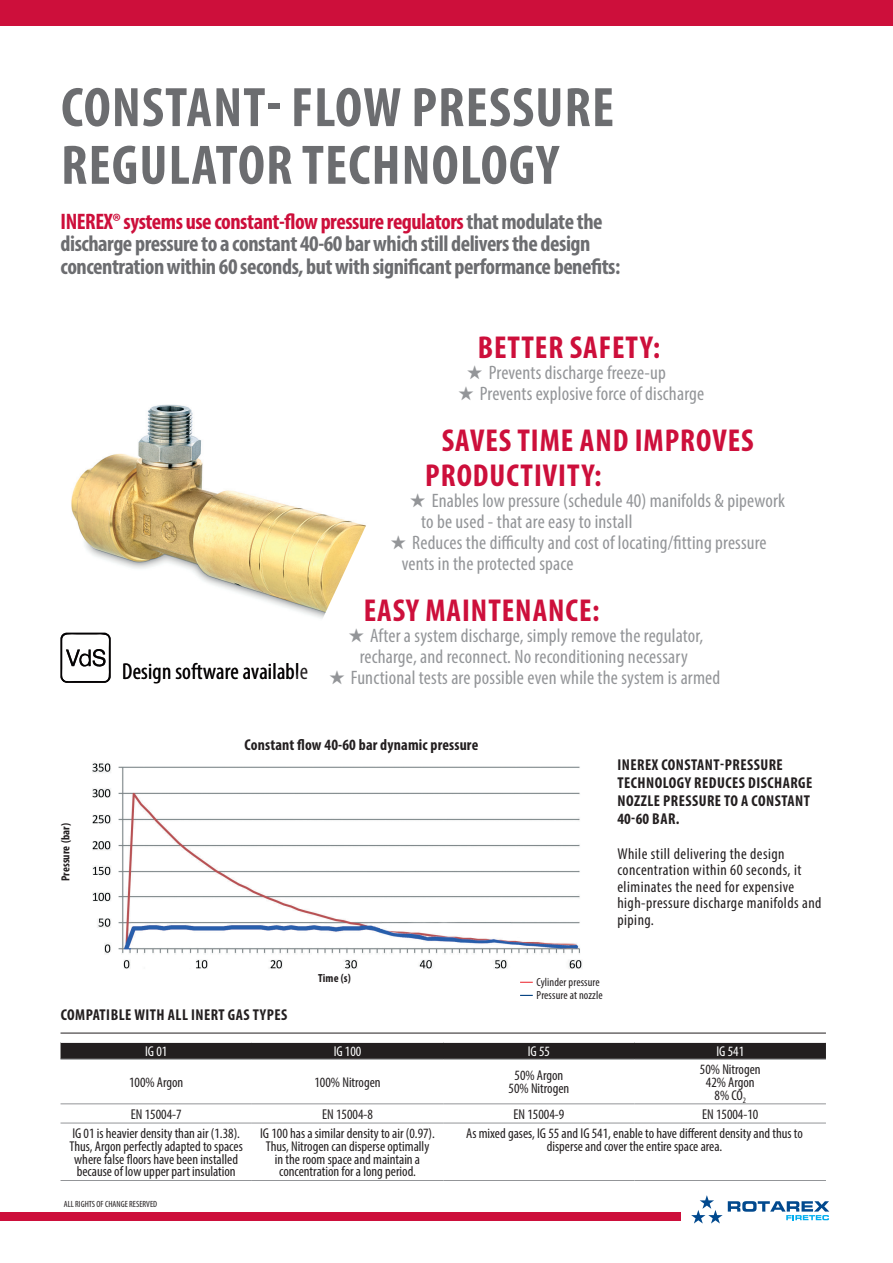
<style>
.page{position:relative;width:893px;height:1263px;background:#fff}
.page>*{position:absolute;margin:0;border:0;box-sizing:border-box;transform-origin:0 0}
.t1{font:700 condensed 56.1px/57.8px "Myriad Pro";letter-spacing:.02em;color:#6c6d70}
.t2{font:700 condensed 31.8px/34.7px "Myriad Pro";letter-spacing:.03em;color:#cd0f3b}
.t3{font:condensed 22.95px "Myriad Pro";letter-spacing:.01em;color:#231f20}
.t4{font:700 condensed 22.5px/22.5px "Myriad Pro";letter-spacing:-.02em;color:#6c6d70}
.t5{font:condensed 19.5px/21px "Myriad Pro";letter-spacing:.01em;color:#939598}
.t6{font:condensed 15.75px/16.5px "Myriad Pro";letter-spacing:.03em;color:#231f20}
.t7{font:700 condensed 15.75px/18px "Myriad Pro";letter-spacing:.03em;color:#231f20}
.t8{font:700 condensed 15.75px "Myriad Pro";letter-spacing:.01em;color:#231f20}
.t9{font:condensed 14.25px/12.8px "Myriad Pro";color:#231f20;text-align:center}
.t10{font:condensed 14.25px "Myriad Pro";color:#fff}
.t11{font:condensed 11.85px "Myriad Pro";letter-spacing:.01em;color:#231f20}
.t12{font:700 condensed 11.85px "Myriad Pro";letter-spacing:.01em;color:#231f20}
.t13{font:condensed 9px "Myriad Pro";color:#231f20}
.s1{color:#cd0f3b}
</style>
<div class="page">
<div style="left:0;top:1212px;width:680px;height:8px;background:#cd0f3b"></div>
<div style="left:0;top:0;width:893px;height:26px;background:#cd0f3b"></div>
<svg style="left:691px;top:1195px;width:138px;height:28px"></svg>
<img style="left:92px;top:763px;width:490px;height:206px">
<svg style="left:520px;top:995px;width:13px;height:1px"></svg>
<svg style="left:520px;top:982px;width:13px;height:1px"></svg>
<div style="left:61px;top:1043px;width:765px;height:16px;background:#231f20"></div>
<hr style="left:443px;top:1123px;width:192px;height:1px;background:#939598">
<hr style="left:635px;top:1123px;width:191px;height:1px;background:#939598">
<hr style="left:443px;top:1180px;width:192px;height:1px;background:#939598">
<hr style="left:635px;top:1180px;width:191px;height:1px;background:#939598">
<hr style="left:252px;top:1103px;width:191px;height:1px;background:#939598">
<hr style="left:635px;top:1103px;width:191px;height:1px;background:#939598">
<hr style="left:252px;top:1123px;width:191px;height:1px;background:#939598">
<hr style="left:252px;top:1180px;width:191px;height:1px;background:#939598">
<hr style="left:252px;top:1059px;width:191px;height:1px;background:#939598">
<hr style="left:635px;top:1059px;width:191px;height:1px;background:#939598">
<hr style="left:61px;top:1103px;width:191px;height:1px;background:#939598">
<hr style="left:443px;top:1103px;width:192px;height:1px;background:#939598">
<hr style="left:61px;top:1123px;width:191px;height:1px;background:#939598">
<hr style="left:61px;top:1180px;width:191px;height:1px;background:#939598">
<hr style="left:61px;top:1059px;width:191px;height:1px;background:#939598">
<hr style="left:443px;top:1059px;width:192px;height:1px;background:#939598">
<hr style="left:61px;top:1033px;width:765px;height:1px;background:#231f20">
<img style="left:60px;top:404px;width:306px;height:279px">
<h1 class="t1" style="left:61px;top:77px;width:554px">CONSTANT- FLOW PRESSURE<br>REGULATOR TECHNOLOGY</h1>
<h3 class="t4" style="left:61px;top:210px;width:561px"><span class="s1">INEREX® systems use constant-flow pressure regulators</span>that modulate the discharge pressure to a constant 40-60 bar which still delivers the design concentration within 60 seconds, but with significant performance benefits:</h3>
<h3 class="t3" style="left:122px;top:657px;width:187px">Design software available</h3>
<h2 class="t2" style="left:478px;top:329px;width:184px">BETTER SAFETY:</h2>
<h3 class="t5" style="left:467px;top:362px;width:201px">★ Prevents discharge freeze-up</h3>
<h3 class="t5" style="left:458px;top:383px;width:248px">★ Prevents explosive force of discharge</h3>
<h2 class="t2" style="left:425px;top:423px;width:330px;text-indent:17px">SAVES TIME AND IMPROVES<br>PRODUCTIVITY:</h2>
<h3 class="t5" style="left:421px;top:490px;width:365px;text-indent:-11px">★ Enables low pressure (schedule 40) manifolds &amp; pipework to be used - that are easy to install</h3>
<h3 class="t5" style="left:402px;top:532px;width:366px;text-indent:-11px">★ Reduces the difficulty and cost of locating/fitting pressure vents in the protected space</h3>
<h2 class="t2" style="left:364px;top:592px;width:237px">EASY MAINTENANCE:</h2>
<h3 class="t5" style="left:348px;top:625px;width:356px;text-align:center">★ After a system discharge, simply remove the regulator, recharge, and reconnect. No reconditioning necessary</h3>
<h3 class="t5" style="left:329px;top:667px;width:393px">★ Functional tests are possible even while the system is armed</h3>
<p class="t12" style="left:58px;top:881px;width:60px;rotate:-90deg">Pressure (bar)</p>
<p class="t8" style="left:244px;top:735px;width:235px">Constant flow 40-60 bar dynamic pressure</p>
<p class="t12" style="left:318px;top:970px;width:34px">Time (s)</p>
<p class="t7" style="left:617px;top:755px;width:196px">INEREX CONSTANT-PRESSURE<br>TECHNOLOGY REDUCES DISCHARGE<br>NOZZLE PRESSURE TO A CONSTANT<br>40-60 BAR.</p>
<p class="t6" style="left:617px;top:845px;width:206px">While still delivering the design concentration within 60 seconds, it eliminates the need for expensive high-pressure discharge manifolds and piping.</p>
<p class="t11" style="left:537px;top:975px;width:65px">Cylinder pressure</p>
<p class="t11" style="left:537px;top:988px;width:68px">Pressure at nozzle</p>
<p class="t7" style="left:61px;top:1005px;width:228px">COMPATIBLE WITH ALL INERT GAS TYPES</p>
<p class="t10" style="left:145px;top:1043px;width:24px">IG 01</p>
<p class="t10" style="left:334px;top:1043px;width:29px">IG 100</p>
<p class="t10" style="left:528px;top:1043px;width:24px">IG 55</p>
<p class="t10" style="left:716px;top:1043px;width:29px">IG 541</p>
<p class="t9" style="left:129px;top:1075px;width:56px">100% Argon</p>
<p class="t9" style="left:314px;top:1075px;width:68px">100% Nitrogen</p>
<p class="t9" style="left:509px;top:1069px;width:62px">50% Argon<br>50% Nitrogen</p>
<p class="t9" style="left:700px;top:1063px;width:62px">50% Nitrogen<br>42% Argon<br>8% CO<sub>2</sub></p>
<p class="t9" style="left:131px;top:1107px;width:52px">EN 15004-7</p>
<p class="t9" style="left:322px;top:1107px;width:52px">EN 15004-8</p>
<p class="t9" style="left:513px;top:1107px;width:52px">EN 15004-9</p>
<p class="t9" style="left:702px;top:1107px;width:58px">EN 15004-10</p>
<p class="t9" style="left:70px;top:1127px;width:175px">IG 01 is heavier density than air (1.38).<br>Thus, Argon perfectly adapted to spaces where false floors have been installed because of low upper part insulation</p>
<p class="t9" style="left:260px;top:1127px;width:176px">IG 100 has a similar density to air (0.97).<br>Thus, Nitrogen can disperse optimally in the room space and maintain a concentration for a long period.</p>
<p class="t9" style="left:466px;top:1127px;width:338px">As mixed gases, IG 55 and IG 541, enable to have different density and thus to disperse and cover the entire space area.</p>
<p class="t13" style="left:64px;top:1198px;width:95px">ALL RIGHTS OF CHANGE RESERVED</p>
</div>
